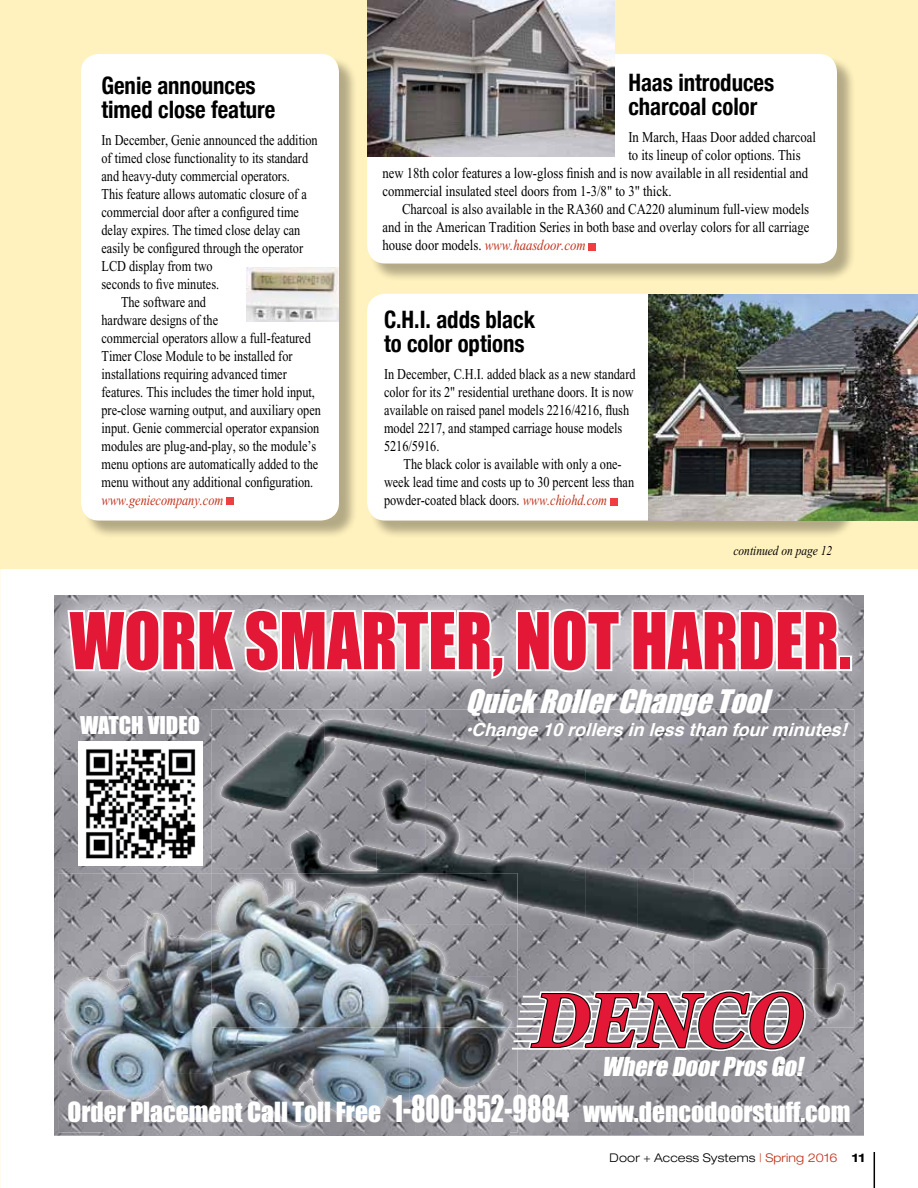
<style>
.page{position:relative;width:918px;height:1188px;background:#fff}
.page>*{position:absolute;margin:0;border:0;box-sizing:border-box;transform-origin:0 0}
.t1{font:72.3px "Impact";color:#e31837;scale:.93 1}
.t2{font:italic 29.7px "Impact";color:#fff}
.t3{font:25.5px "Impact";color:#fff}
.t4{font:700 condensed 24px/24px "Helvetica Neue";color:#000;scale:.95 1}
.t5{font:italic 24px "Impact";color:#fff}
.t6{font:22.5px "Impact";color:#fff}
.t7{font:italic 700 18px "Helvetica";color:#fff}
.t8{font:15px/18px "Times New Roman";color:#000;scale:.82 1}
.t9{font:15px "Times New Roman";color:#000;scale:.85 1}
.t10{font:italic 15px "Times New Roman";color:#c0311a;scale:.82 1}
.t11{font:italic 13.5px "Times New Roman";color:#000;scale:.85 1}
.t12{font:300 expanded 12px "Helvetica Neue";letter-spacing:.01em;color:#000}
.s1{font-style:italic;color:#c0311a}
.s2{font-weight:400}
.s3{font-size:33.75px}
.s4{color:#c0311a}
.s5{font-weight:700}
</style>
<div class="page">
<img style="left:54px;top:707px;width:157px;height:161px">
<img style="left:507px;top:707px;width:357px;height:53px">
<img style="left:814px;top:760px;width:50px;height:376px">
<img style="left:54px;top:868px;width:157px;height:53px">
<img style="left:54px;top:921px;width:50px;height:215px">
<img style="left:510px;top:1028px;width:304px;height:108px">
<img style="left:104px;top:1132px;width:406px;height:4px">
<img style="left:59px;top:873px;width:152px;height:104px">
<img style="left:59px;top:977px;width:6px;height:52px">
<img style="left:467px;top:1028px;width:51px;height:104px">
<img style="left:59px;top:1029px;width:51px;height:103px">
<img style="left:212px;top:1127px;width:153px;height:5px">
<img style="left:416px;top:1101px;width:51px;height:31px">
<img style="left:110px;top:1119px;width:102px;height:13px">
<img style="left:365px;top:1101px;width:51px;height:31px">
<img style="left:65px;top:913px;width:147px;height:160px">
<img style="left:212px;top:1028px;width:198px;height:99px">
<img style="left:409px;top:1028px;width:99px;height:73px">
<img style="left:75px;top:1073px;width:137px;height:46px">
<img style="left:54px;top:596px;width:810px;height:111px">
<svg style="left:65px;top:596px;width:442px;height:118px"></svg>
<svg style="left:514px;top:606px;width:108px;height:69px"></svg>
<svg style="left:630px;top:596px;width:211px;height:77px"></svg>
<div style="left:838px;top:656px;width:14px;height:15px;border:4px solid #fff"></div>
<img style="left:211px;top:709px;width:643px;height:159px">
<img style="left:211px;top:868px;width:79px;height:5px">
<img style="left:518px;top:868px;width:336px;height:160px">
<img style="left:211px;top:873px;width:307px;height:51px">
<img style="left:412px;top:924px;width:106px;height:52px">
<img style="left:462px;top:976px;width:56px;height:52px">
<img style="left:211px;top:879px;width:150px;height:149px">
<img style="left:361px;top:903px;width:51px;height:125px">
<img style="left:412px;top:932px;width:50px;height:96px">
<img style="left:462px;top:980px;width:50px;height:48px">
<img style="left:220px;top:721px;width:105px;height:90px">
<img style="left:324px;top:719px;width:286px;height:50px">
<img style="left:376px;top:769px;width:210px;height:149px">
<img style="left:585px;top:769px;width:257px;height:50px">
<img style="left:290px;top:831px;width:87px;height:42px">
<img style="left:585px;top:868px;width:53px;height:60px">
<img style="left:742px;top:819px;width:103px;height:150px">
<img style="left:637px;top:877px;width:105px;height:67px">
<img style="left:813px;top:968px;width:32px;height:50px">
<img style="left:297px;top:873px;width:216px;height:30px">
<img style="left:78px;top:742px;width:124px;height:124px">
<hr style="left:523px;top:996px;width:269px;height:2px;background:#fff">
<hr style="left:521px;top:1003px;width:273px;height:2px;background:#fff">
<hr style="left:520px;top:1011px;width:274px;height:1px;background:#fff">
<hr style="left:518px;top:1018px;width:275px;height:2px;background:#fff">
<hr style="left:517px;top:1025px;width:276px;height:2px;background:#fff">
<hr style="left:515px;top:1033px;width:274px;height:2px;background:#fff">
<hr style="left:513px;top:1040px;width:272px;height:2px;background:#fff">
<hr style="left:512px;top:1048px;width:258px;height:2px;background:#fff">
<svg style="left:525px;top:986px;width:284px;height:69px;background:#b57884"></svg>
<div style="left:0;top:0;width:918px;height:568px;background:#fff2be"></div>
<div style="left:83px;top:56px;width:275px;height:484px;background:#000;opacity:.3"></div>
<div style="left:81px;top:54px;width:258px;height:467px;background:#fff;border-radius:18px"></div>
<div style="left:369px;top:56px;width:487px;height:227px;background:#000;opacity:.3"></div>
<div style="left:367px;top:54px;width:470px;height:210px;background:#fff;border-radius:18px"></div>
<div style="left:369px;top:296px;width:487px;height:244px;background:#000;opacity:.3"></div>
<div style="left:367px;top:294px;width:470px;height:227px;background:#fff;border-radius:18px"></div>
<div style="left:589px;top:243px;width:7px;height:7px;background:#ef3e42"></div>
<div style="left:226px;top:498px;width:7px;height:7px;background:#ef3e42"></div>
<div style="left:610px;top:498px;width:7px;height:7px;background:#ef3e42"></div>
<img style="left:246px;top:267px;width:93px;height:54px">
<img style="left:367px;top:0;width:248px;height:157px">
<img style="left:648px;top:294px;width:270px;height:227px">
<hr style="left:874px;top:1152px;width:1px;height:36px;background:#000">
<h3 class="t4" style="left:102px;top:72px;width:184px">Genie announces timed close feature</h3>
<p class="t8" style="left:102px;top:131px;width:265px">In December, Genie announced the addition</p>
<p class="t8" style="left:102px;top:149px;width:254px">of timed close functionality to its standard</p>
<p class="t8" style="left:102px;top:167px;width:231px">and heavy-duty commercial operators.</p>
<p class="t8" style="left:102px;top:185px;width:252px">This feature allows automatic closure of a</p>
<p class="t8" style="left:102px;top:203px;width:242px">commercial door after a configured time</p>
<p class="t8" style="left:102px;top:221px;width:244px">delay expires. The timed close delay can</p>
<p class="t8" style="left:102px;top:239px;width:247px">easily be configured through the operator</p>
<p class="t8" style="left:102px;top:257px;width:137px">LCD display from two</p>
<p class="t8" style="left:102px;top:275px;width:145px">seconds to five minutes.</p>
<p class="t8" style="left:121px;top:293px;width:105px">The software and</p>
<p class="t8" style="left:102px;top:311px;width:144px">hardware designs of the</p>
<p class="t8" style="left:102px;top:329px;width:257px">commercial operators allow a full-featured</p>
<p class="t8" style="left:102px;top:347px;width:235px">Timer Close Module to be installed for</p>
<p class="t8" style="left:102px;top:365px;width:227px">installations requiring advanced timer</p>
<p class="t8" style="left:102px;top:383px;width:262px">features. This includes the timer hold input,</p>
<p class="t8" style="left:102px;top:401px;width:269px">pre-close warning output, and auxiliary open</p>
<p class="t8" style="left:102px;top:419px;width:267px">input. Genie commercial operator expansion</p>
<p class="t8" style="left:102px;top:437px;width:264px">modules are plug-and-play, so the module’s</p>
<p class="t8" style="left:102px;top:455px;width:266px">menu options are automatically added to the</p>
<p class="t8" style="left:102px;top:473px;width:260px">menu without any additional configuration.</p>
<p class="t10" style="left:102px;top:492px;width:150px">www.geniecompany.com</p>
<h3 class="t4" style="left:628px;top:69px;width:155px">Haas introduces charcoal color</h3>
<p class="t9" style="left:628px;top:129px;width:222px">In March, Haas Door added charcoal</p>
<p class="t9" style="left:628px;top:147px;width:204px">to its lineup of color options. This</p>
<p class="t9" style="left:383px;top:165px;width:502px">new 18th color features a low-gloss finish and is now available in all residential and</p>
<p class="t9" style="left:383px;top:183px;width:342px">commercial insulated steel doors from 1-3/8" to 3" thick.</p>
<p class="t9" style="left:402px;top:201px;width:480px">Charcoal is also available in the RA360 and CA220 aluminum full-view models</p>
<p class="t9" style="left:383px;top:219px;width:504px">and in the American Tradition Series in both base and overlay colors for all carriage</p>
<p class="t9" style="left:383px;top:237px;width:240px">house door models. <span class="s1">www.haasdoor.com</span></p>
<h3 class="t4" style="left:384px;top:306px;width:161px">C.H.I. adds black to color options</h3>
<p class="t8" style="left:384px;top:365px;width:308px">In December, C.H.I. added black as a new standard color for its 2" residential urethane doors. It is now available on raised panel models 2216/4216, flush model 2217, and stamped carriage house models 5216/5916.</p>
<p class="t8" style="left:384px;top:455px;width:307px;text-indent:19px">The black color is available with only a one&shy;week lead time and costs up to 30 percent less than powder-coated black doors. <span class="s1">www.chiohd.com</span></p>
<p class="t11" style="left:734px;top:544px;width:118px">continued on page 12</p>
<h1 class="t1" style="left:70px;top:585px;width:842px">WORK SMARTER, NOT HARDER.</h1>
<h2 class="t2" style="left:465px;top:678px;width:316px">QuickRollerChangeTool</h2>
<h3 class="t6" style="left:80px;top:708px;width:121px">WATCH VIDEO</h3>
<p class="t7" style="left:465px;top:715px;width:391px"><span class="s2">•</span>Change10rollersinlessthanfourminutes!</p>
<h3 class="t5" style="left:602px;top:1048px;width:208px">Where DoorProsGo!</h3>
<h3 class="t3" style="left:68px;top:1092px;width:785px">Order Placement Call Toll Free <span class="s3">1-800-852-9884</span> www.dencodoorstuff.com</h3>
<p class="t12" style="left:610px;top:1151px;width:257px">Door + Access Systems <span class="s4">| Spring 2016</span> <span class="s5">11</span></p>
</div>
